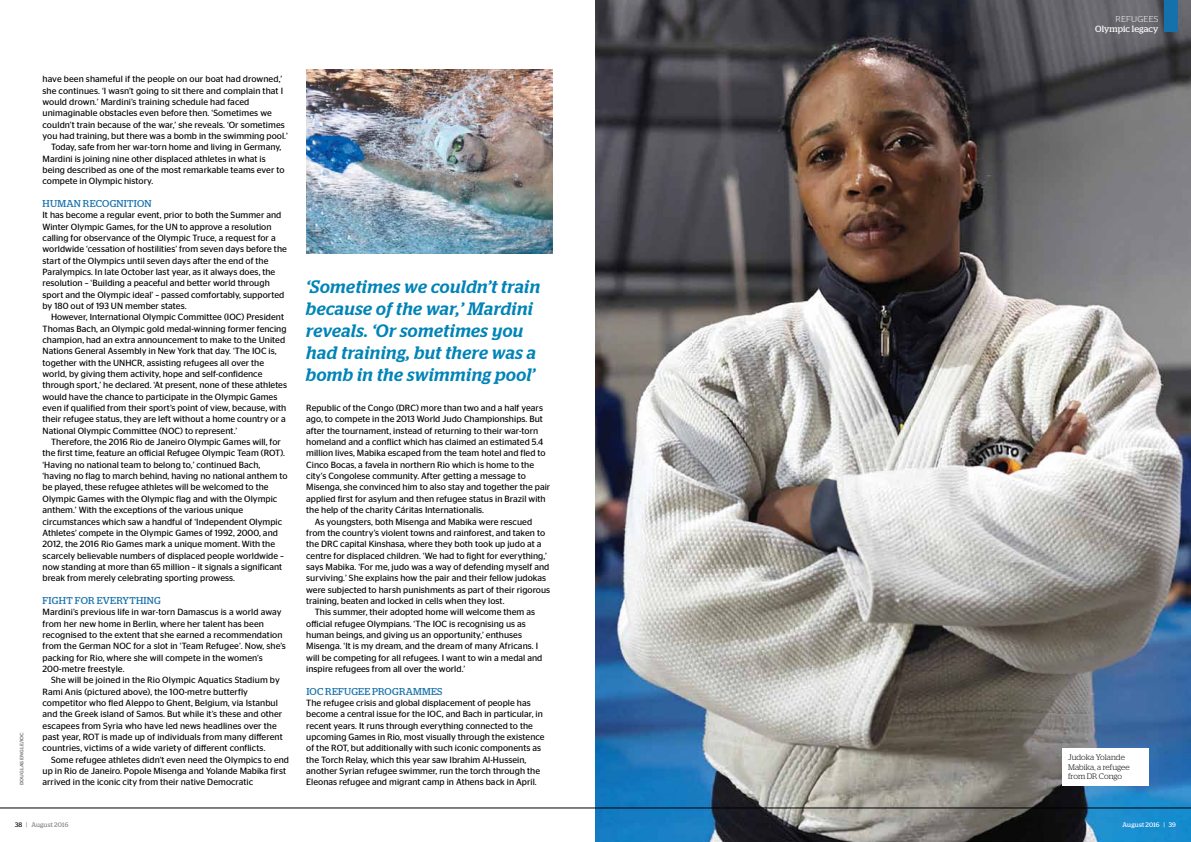
<style>
.page{position:relative;width:1191px;height:842px;background:#fff}
.page>*{position:absolute;margin:0;border:0;box-sizing:border-box;transform-origin:0 0}
.t1{font:italic 500 18px/22px "Stag";letter-spacing:.03em;color:#0084b7}
.t2{font:10px "Stag";letter-spacing:.025em;color:#1571ab}
.t3{font:9px/11.3px "Stag Sans";letter-spacing:.005em;color:#000}
.t4{font:9px "Stag";letter-spacing:.005em;color:#fff}
.t5{font:300 8.6px "Stag Sans";letter-spacing:.02em;color:#fff;scale:1.05 1}
.t6{font:300 8px/9.6px "Stag";color:#000}
.t7{font:6.5px "Stag";letter-spacing:.03em;color:#808285}
.t8{font:6.5px "Stag";letter-spacing:.03em;color:#fff}
.t9{font:500 4.9px "Stag Sans";color:#6d6e71;scale:1.11 1}
.s1{color:#000}
</style>
<div class="page">
<img style="left:595px;top:0;width:596px;height:842px">
<hr style="left:0;top:807px;width:1191px;height:1px;background:#000">
<div style="left:1163px;top:0;width:14px;height:32px;background:#1571ab"></div>
<div style="left:1062px;top:748px;width:86px;height:37px;background:#fff"></div>
<img style="left:306px;top:69px;width:247px;height:185px">
<p class="t9" style="left:19px;top:785px;width:49px;rotate:-90deg">Douglas Engle/IOC</p>
<p class="t3" style="left:43px;top:73px;width:241px">have been shameful if the people on our boat had drowned,’</p>
<p class="t3" style="left:43px;top:85px;width:242px">she continues. ‘I wasn’t going to sit there and complain that I</p>
<p class="t3" style="left:43px;top:96px;width:208px">would drown.’ Mardini’s training schedule had faced</p>
<p class="t3" style="left:43px;top:107px;width:231px">unimaginable obstacles even before then. ‘Sometimes we</p>
<p class="t3" style="left:43px;top:119px;width:244px">couldn’t train because of the war,’ she reveals. ‘Or sometimes</p>
<p class="t3" style="left:43px;top:130px;width:247px">you had training, but there was a bomb in the swimming pool.’</p>
<p class="t3" style="left:51px;top:141px;width:232px">Today, safe from her war-torn home and living in Germany,</p>
<p class="t3" style="left:43px;top:153px;width:225px">Mardini is joining nine other displaced athletes in what is</p>
<p class="t3" style="left:43px;top:164px;width:243px">being described as one of the most remarkable teams ever to</p>
<p class="t3" style="left:43px;top:175px;width:112px">compete in Olympic history.</p>
<p class="t2" style="left:43px;top:198px;width:110px">HUMAN RECOGNITION</p>
<p class="t3" style="left:43px;top:209px;width:246px">It has become a regular event, prior to both the Summer and Winter Olympic Games, for the UN to approve a resolution calling for observance of the Olympic Truce, a request for a worldwide ‘cessation of hostilities’ from seven days before the start of the Olympics until seven days after the end of the Paralympics. In late October last year, as it always does, the resolution – ‘Building a peaceful and better world through sport and the Olympic ideal’ – passed comfortably, supported by 180 out of 193 UN member states.</p>
<p class="t3" style="left:43px;top:311px;width:246px;text-indent:9px">However, International Olympic Committee (IOC) President Thomas Bach, an Olympic gold medal-winning former fencing champion, had an extra announcement to make to the United Nations General Assembly in New York that day. ‘The IOC is, together with the UNHCR, assisting refugees all over the world, by giving them activity, hope and self-confidence through sport,’ he declared. ‘At present, none of these athletes would have the chance to participate in the Olympic Games even if qualified from their sport’s point of view, because, with their refugee status, they are left without a home country or a National Olympic Committee (NOC) to represent.’</p>
<p class="t3" style="left:43px;top:436px;width:247px;text-indent:9px">Therefore, the 2016 Rio de Janeiro Olympic Games will, for the first time, feature an official Refugee Olympic Team (ROT). ‘Having no national team to belong to,’ continued Bach, ‘having no flag to march behind, having no national anthem to be played, these refugee athletes will be welcomed to the Olympic Games with the Olympic flag and with the Olympic anthem.’ With the exceptions of the various unique circumstances which saw a handful of ‘Independent Olympic Athletes’ compete in the Olympic Games of 1992, 2000, and 2012, the 2016 Rio Games mark a unique moment. With the scarcely believable numbers of displaced people worldwide – now standing at more than 65 million – it signals a significant break from merely celebrating sporting prowess.</p>
<p class="t2" style="left:43px;top:594px;width:120px">FIGHT FOR EVERYTHING</p>
<p class="t3" style="left:43px;top:606px;width:245px">Mardini’s previous life in war-torn Damascus is a world away from her new home in Berlin, where her talent has been recognised to the extent that she earned a recommendation from the German NOC for a slot in ‘Team Refugee’. Now, she’s packing for Rio, where she will compete in the women’s 200-metre freestyle.</p>
<p class="t3" style="left:43px;top:674px;width:242px;text-indent:9px">She will be joined in the Rio Olympic Aquatics Stadium by Rami Anis (pictured above), the 100-metre butterfly competitor who fled Aleppo to Ghent, Belgium, via Istanbul and the Greek island of Samos. But while it’s these and other escapees from Syria who have led news headlines over the past year, ROT is made up of individuals from many different countries, victims of a wide variety of different conflicts.</p>
<p class="t3" style="left:43px;top:754px;width:248px;text-indent:9px">Some refugee athletes didn’t even need the Olympics to end up in Rio de Janeiro. Popole Misenga and Yolande Mabika first arrived in the iconic city from their native Democratic</p>
<h1 class="t1" style="left:306px;top:275px;width:235px">‘Sometimes we couldn’t train because of the war,’ Mardini reveals. ‘Or sometimes you had training, but there was a bomb in the swimming pool’</h1>
<p class="t3" style="left:306px;top:402px;width:238px">Republic of the Congo (DRC) more than two and a half years</p>
<p class="t3" style="left:306px;top:414px;width:238px">ago, to compete in the 2013 World Judo Championships. But</p>
<p class="t3" style="left:306px;top:425px;width:233px">after the tournament, instead of returning to their war-torn</p>
<p class="t3" style="left:306px;top:436px;width:238px">homeland and a conflict which has claimed an estimated 5.4</p>
<p class="t3" style="left:306px;top:448px;width:241px">million lives, Mabika escaped from the team hotel and fled to</p>
<p class="t3" style="left:306px;top:459px;width:229px">Cinco Bocas, a favela in northern Rio which is home to the</p>
<p class="t3" style="left:306px;top:470px;width:221px">city’s Congolese community. After getting a message to</p>
<p class="t3" style="left:306px;top:482px;width:246px">Misenga, she convinced him to also stay and together the pair</p>
<p class="t3" style="left:306px;top:493px;width:241px">applied first for asylum and then refugee status in Brazil with</p>
<p class="t3" style="left:306px;top:504px;width:179px">the help of the charity Cáritas Internationalis.</p>
<p class="t3" style="left:315px;top:516px;width:219px">As youngsters, both Misenga and Mabika were rescued</p>
<p class="t3" style="left:306px;top:527px;width:240px">from the country’s violent towns and rainforest, and taken to</p>
<p class="t3" style="left:306px;top:538px;width:237px">the DRC capital Kinshasa, where they both took up judo at a</p>
<p class="t3" style="left:306px;top:550px;width:242px">centre for displaced children. ‘We had to fight for everything,’</p>
<p class="t3" style="left:306px;top:561px;width:244px">says Mabika. ‘For me, judo was a way of defending myself and</p>
<p class="t3" style="left:306px;top:572px;width:241px">surviving.’ She explains how the pair and their fellow judokas</p>
<p class="t3" style="left:306px;top:584px;width:245px">were subjected to harsh punishments as part of their rigorous</p>
<p class="t3" style="left:306px;top:595px;width:200px">training, beaten and locked in cells when they lost.</p>
<p class="t3" style="left:315px;top:606px;width:222px">This summer, their adopted home will welcome them as</p>
<p class="t3" style="left:306px;top:618px;width:221px">official refugee Olympians. ‘The IOC is recognising us as</p>
<p class="t3" style="left:306px;top:629px;width:217px">human beings, and giving us an opportunity,’ enthuses</p>
<p class="t3" style="left:306px;top:640px;width:233px">Misenga. ‘It is my dream, and the dream of many Africans. I</p>
<p class="t3" style="left:306px;top:652px;width:238px">will be competing for all refugees. I want to win a medal and</p>
<p class="t3" style="left:306px;top:663px;width:160px">inspire refugees from all over the world.’</p>
<p class="t2" style="left:306px;top:685px;width:138px">IOC REFUGEE PROGRAMMES</p>
<p class="t3" style="left:306px;top:697px;width:240px">The refugee crisis and global displacement of people has become a central issue for the IOC, and Bach in particular, in recent years. It runs through everything connected to the upcoming Games in Rio, most visually through the existence of the ROT, but additionally with such iconic components as the Torch Relay, which this year saw Ibrahim Al-Hussein, another Syrian refugee swimmer, run the torch through the Eleonas refugee and migrant camp in Athens back in April.</p>
<p class="t5" style="left:1115px;top:14px;width:42px">REFUGEES</p>
<p class="t4" style="left:1095px;top:23px;width:65px">Olympic legacy</p>
<p class="t6" style="left:1068px;top:752px;width:63px">Judoka Yolande<br>Mabika, a refugee from DR Congo</p>
<p class="t7" style="left:15px;top:821px;width:55px"><span class="s1">38</span> | August 2016</p>
<p class="t8" style="left:1122px;top:821px;width:55px">August 2016 | 39</p>
</div>
